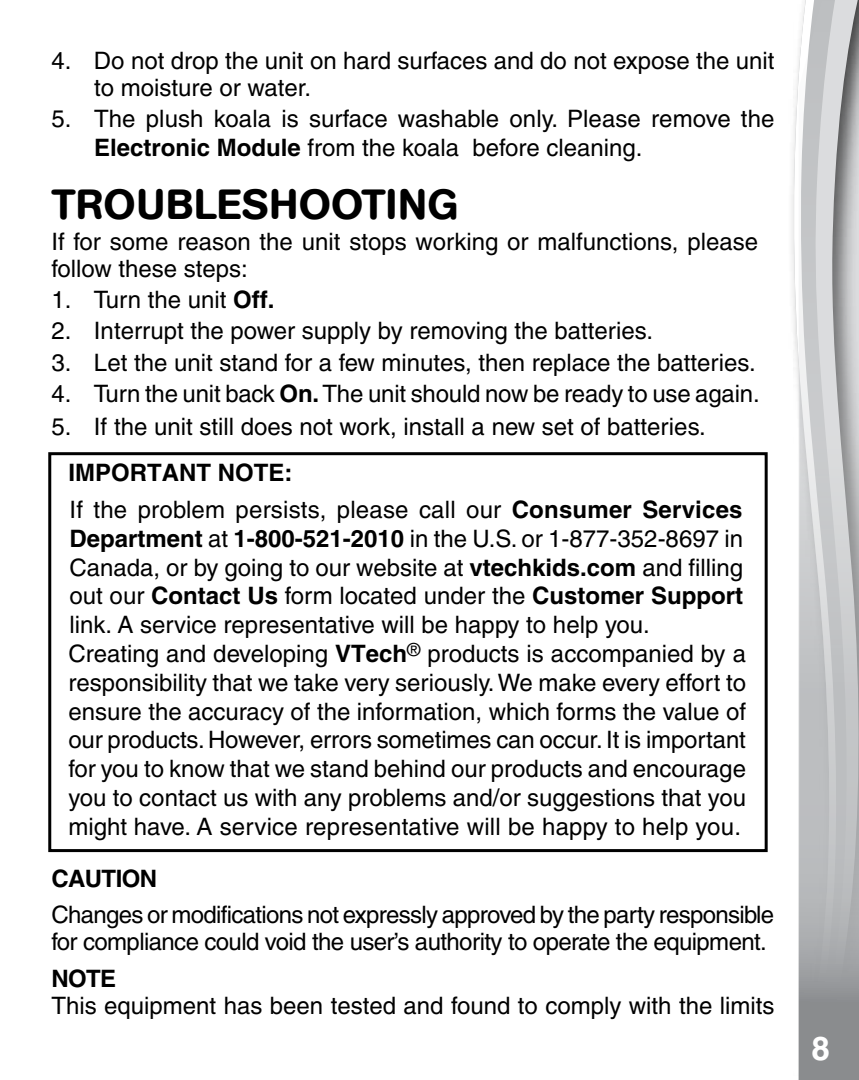
<style>
.page{position:relative;width:859px;height:1080px;background:#fff}
.page>*{position:absolute;margin:0;border:0;box-sizing:border-box;transform-origin:0 0}
.t1{font:500 42px "AG Book Rounded";letter-spacing:.02em;color:#000}
.t2{font:500 24px/28.8px "Helvetica";color:#000}
.t3{font:500 24px/27px "Helvetica";letter-spacing:-.03em;color:#000}
.t4{font:700 24px "Helvetica";letter-spacing:-.025em;color:#000}
.s1{font-weight:700}
</style>
<div class="page">
<svg style="left:793px;top:55px;width:6px;height:1025px"></svg>
<svg style="left:799px;top:0;width:60px;height:1080px;background:#bdbec0"></svg>
<div style="left:48px;top:452px;width:720px;height:400px;border:3px solid #000"></div>
<p class="t2" style="left:94px;top:47px;width:682px;line-height:27px;text-indent:-43px">4. Do not drop the unit on hard surfaces and do not expose the unit to moisture or water.</p>
<p class="t2" style="left:94px;top:104px;width:682px;text-indent:-43px">5. The plush koala is surface washable only. Please remove the<br><span class="s1">Electronic Module</span> from the koala before cleaning.</p>
<h1 class="t1" style="left:51px;top:180px;width:409px">TROUBLESHOOTING</h1>
<p class="t2" style="left:51px;top:228px;width:708px;line-height:27px">If for some reason the unit stops working or malfunctions, please follow these steps:</p>
<p class="t2" style="left:51px;top:285px;width:224px">1. Turn the unit <span class="s1">Off.</span></p>
<p class="t2" style="left:51px;top:317px;width:603px">2. Interrupt the power supply by removing the batteries.</p>
<p class="t2" style="left:51px;top:348px;width:706px">3. Let the unit stand for a few minutes, then replace the batteries.</p>
<p class="t2" style="left:51px;top:379px;width:710px">4. Turn the unit back <span class="s1">On.</span> The unit should now be ready to use again.</p>
<p class="t2" style="left:51px;top:412px;width:656px">5. If the unit still does not work, install a new set of batteries.</p>
<p class="t2" style="left:68px;top:454px;width:676px;line-height:37.2px"><span class="s1">IMPORTANT NOTE:<br></span>If the problem persists, please call our <span class="s1">Consumer Services</span></p>
<p class="t2" style="left:68px;top:524px;width:679px"><span class="s1">Department</span> at <span class="s1">1-800-521-2010</span> in the U.S. or 1-877-352-8697 in Canada, or by going to our website at <span class="s1">vtechkids.com</span> and filling out our <span class="s1">Contact Us</span> form located under the <span class="s1">Customer Support </span>link. A service representative will be happy to help you.<br>Creating and developing <span class="s1">VTech</span><sup>®</sup> products is accompanied by a responsibility that we take very seriously. We make every effort to ensure the accuracy of the information, which forms the value of our products. However, errors sometimes can occur. It is important for you to know that we stand behind our products and encourage you to contact us with any problems and/or suggestions that you might have. A service representative will be happy to help you.</p>
<p class="t4" style="left:51px;top:864px;width:107px">CAUTION</p>
<p class="t3" style="left:51px;top:901px;width:724px">Changes or modifications not expressly approved by the party responsible for compliance could void the user’s authority to operate the equipment.</p>
<p class="t4" style="left:51px;top:964px;width:66px">NOTE</p>
<p class="t2" style="left:51px;top:991px;width:724px">This equipment has been tested and found to comply with the limits</p>
</div>
